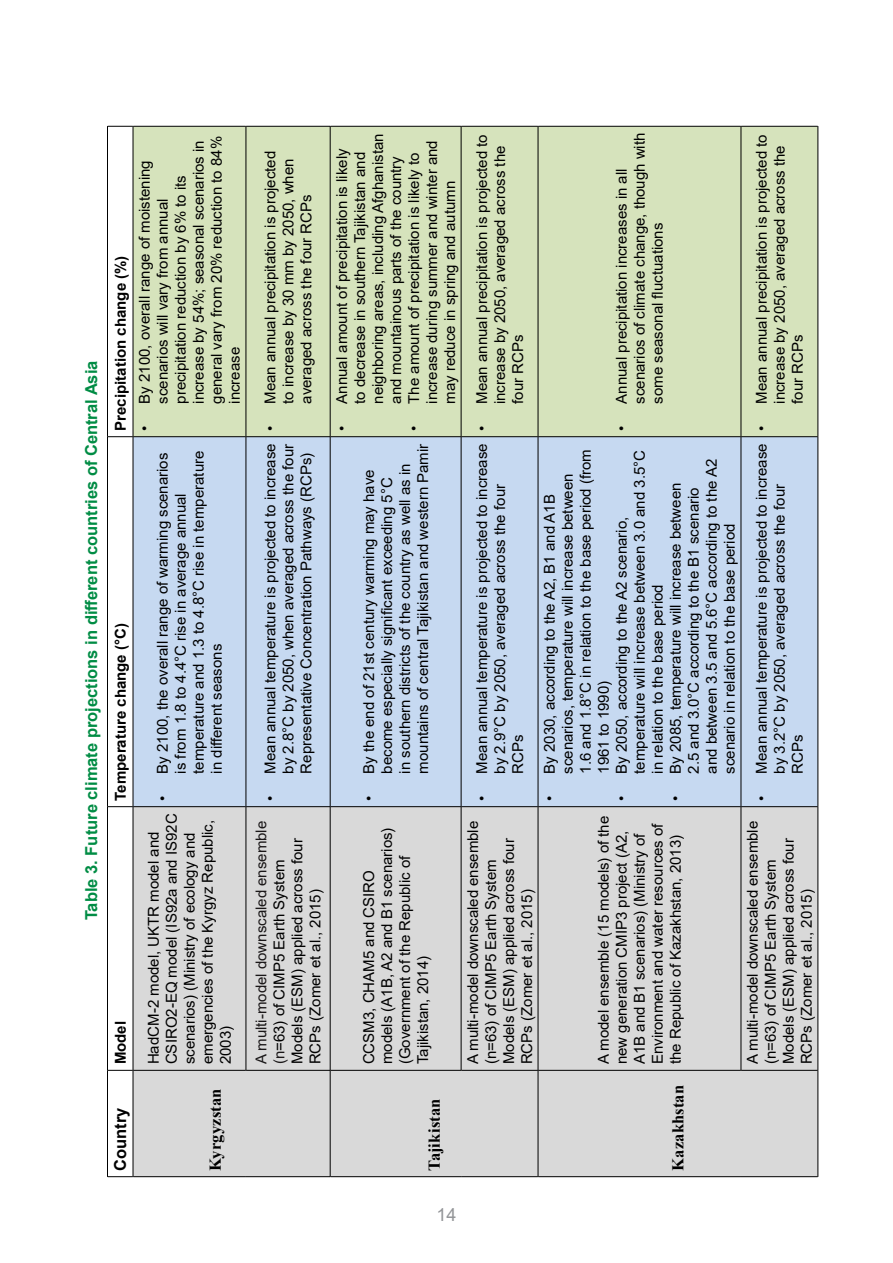
<style>
.page{position:relative;width:893px;height:1263px;background:#fff}
.page>*{position:absolute;margin:0;border:0;box-sizing:border-box;transform-origin:0 0}
.t1{font:18px "Arial";color:#939598}
.t2{font:700 16.5px "Arial";color:#008c44}
.t3{font:700 16.5px "Times New Roman";letter-spacing:.005em;color:#000}
.t4{font:700 16.5px "Arial";color:#000}
.t5{font:15px/18px "Arial";color:#000}
.t6{font:700 15px "Arial";color:#000}
.s1{color:#1a1718}
</style>
<div class="page">
<div style="left:134px;top:807px;width:684px;height:369px;background:#d9d9d9"></div>
<div style="left:134px;top:437px;width:684px;height:369px;background:#c6d9f1"></div>
<div style="left:134px;top:127px;width:684px;height:309px;background:#d6e3bc"></div>
<hr style="left:107px;top:1070px;width:1px;height:107px;background:#000">
<svg style="left:108px;top:1176px;width:25px;height:1px"></svg>
<hr style="left:133px;top:1070px;width:1px;height:107px;background:#000">
<hr style="left:133px;top:1176px;width:113px;height:1px;background:#000">
<hr style="left:246px;top:1176px;width:84px;height:1px;background:#000">
<hr style="left:107px;top:807px;width:1px;height:263px;background:#000">
<svg style="left:108px;top:1070px;width:25px;height:1px"></svg>
<hr style="left:107px;top:437px;width:1px;height:370px;background:#000">
<svg style="left:108px;top:806px;width:25px;height:1px"></svg>
<hr style="left:107px;top:126px;width:1px;height:311px;background:#000">
<svg style="left:108px;top:436px;width:25px;height:1px"></svg>
<svg style="left:108px;top:126px;width:25px;height:1px"></svg>
<hr style="left:133px;top:807px;width:1px;height:263px;background:#000">
<hr style="left:133px;top:1070px;width:113px;height:1px;background:#000">
<hr style="left:133px;top:437px;width:1px;height:370px;background:#000">
<hr style="left:133px;top:806px;width:113px;height:1px;background:#000">
<hr style="left:133px;top:126px;width:1px;height:311px;background:#000">
<hr style="left:133px;top:436px;width:113px;height:1px;background:#000">
<hr style="left:133px;top:126px;width:113px;height:1px;background:#000">
<hr style="left:246px;top:807px;width:1px;height:263px;background:#000">
<hr style="left:246px;top:1070px;width:84px;height:1px;background:#000">
<hr style="left:246px;top:437px;width:1px;height:370px;background:#000">
<hr style="left:246px;top:806px;width:84px;height:1px;background:#000">
<hr style="left:246px;top:126px;width:1px;height:311px;background:#000">
<hr style="left:246px;top:436px;width:84px;height:1px;background:#000">
<hr style="left:246px;top:126px;width:84px;height:1px;background:#000">
<hr style="left:330px;top:1070px;width:1px;height:107px;background:#000">
<hr style="left:330px;top:1176px;width:131px;height:1px;background:#000">
<hr style="left:461px;top:1176px;width:77px;height:1px;background:#000">
<hr style="left:330px;top:807px;width:1px;height:263px;background:#000">
<hr style="left:330px;top:1070px;width:131px;height:1px;background:#000">
<hr style="left:330px;top:437px;width:1px;height:370px;background:#000">
<hr style="left:330px;top:806px;width:131px;height:1px;background:#000">
<hr style="left:330px;top:126px;width:1px;height:311px;background:#000">
<hr style="left:330px;top:436px;width:131px;height:1px;background:#000">
<hr style="left:330px;top:126px;width:131px;height:1px;background:#000">
<hr style="left:461px;top:807px;width:1px;height:263px;background:#000">
<hr style="left:461px;top:1070px;width:77px;height:1px;background:#000">
<hr style="left:461px;top:437px;width:1px;height:370px;background:#000">
<hr style="left:461px;top:806px;width:77px;height:1px;background:#000">
<hr style="left:461px;top:126px;width:1px;height:311px;background:#000">
<hr style="left:461px;top:436px;width:77px;height:1px;background:#000">
<hr style="left:461px;top:126px;width:77px;height:1px;background:#000">
<hr style="left:538px;top:1070px;width:1px;height:107px;background:#000">
<hr style="left:538px;top:1176px;width:203px;height:1px;background:#000">
<hr style="left:741px;top:1176px;width:77px;height:1px;background:#000">
<hr style="left:538px;top:807px;width:1px;height:263px;background:#000">
<hr style="left:538px;top:1070px;width:203px;height:1px;background:#000">
<hr style="left:538px;top:437px;width:1px;height:370px;background:#000">
<hr style="left:538px;top:806px;width:203px;height:1px;background:#000">
<hr style="left:538px;top:126px;width:1px;height:311px;background:#000">
<hr style="left:538px;top:436px;width:203px;height:1px;background:#000">
<hr style="left:538px;top:126px;width:203px;height:1px;background:#000">
<hr style="left:741px;top:807px;width:1px;height:263px;background:#000">
<hr style="left:741px;top:1070px;width:77px;height:1px;background:#000">
<hr style="left:741px;top:437px;width:1px;height:370px;background:#000">
<hr style="left:741px;top:806px;width:77px;height:1px;background:#000">
<hr style="left:741px;top:126px;width:1px;height:311px;background:#000">
<hr style="left:741px;top:436px;width:77px;height:1px;background:#000">
<hr style="left:741px;top:126px;width:77px;height:1px;background:#000">
<hr style="left:818px;top:1070px;width:1px;height:107px;background:#000">
<hr style="left:818px;top:807px;width:1px;height:263px;background:#000">
<hr style="left:818px;top:437px;width:1px;height:370px;background:#000">
<hr style="left:818px;top:126px;width:1px;height:311px;background:#000">
<p class="t2" style="left:80px;top:920px;width:561px;rotate:-90deg">Table 3. Future climate projections in different countries of Central Asia</p>
<p class="t6" style="left:110px;top:431px;width:177px;rotate:-90deg">Precipitation change (%)</p>
<p class="t6" style="left:110px;top:801px;width:179px;rotate:-90deg">Temperature change (°С)</p>
<p class="t6" style="left:110px;top:1064px;width:45px;rotate:-90deg">Model</p>
<p class="t5" style="left:136px;top:404px;width:269px;text-indent:-27px;rotate:-90deg">• By 2100, overall range of moistening scenarios will vary from annual precipitation reduction by 6% to its increase by 54%; seasonal scenarios in general vary from 20% reduction to 84% increase</p>
<p class="t5" style="left:154px;top:774px;width:324px;text-indent:-27px;rotate:-90deg">• By 2100, the overall range of warming scenarios is from 1.8 to 4.4°С rise in average annual temperature and 1.3 to 4.8°С rise in temperature in different seasons</p>
<p class="t5" style="left:145px;top:1064px;width:252px;rotate:-90deg">HadCM-2 model, UKTR model and<br>CSIRO2-EQ model (IS92a and IS92C scenarios) (Ministry of ecology and emergencies of the Kyrgyz Republic,<br>2003)</p>
<p class="t4" style="left:109px;top:1171px;width:65px;rotate:-90deg">Country</p>
<p class="t3" style="left:203px;top:1171px;width:83px;rotate:-90deg">Kyrgyzstan</p>
<p class="t5" style="left:261px;top:404px;width:254px;text-indent:-27px;rotate:-90deg">• Mean annual precipitation is projected to increase by 30 mm by 2050, when averaged across the four RCPs</p>
<p class="t5" style="left:261px;top:774px;width:332px;text-align:justify;text-indent:-27px;rotate:-90deg">• Mean annual temperature is projected to increase by 2.8°С by 2050, when averaged across the four Representative Concentration Pathways (RCPs)</p>
<p class="t5" style="left:252px;top:1064px;width:245px;rotate:-90deg"><span class="s1">A multi-model downscaled ensemble (n</span>=63) of CIMP5 Earth System<br>Models (ESM) applied across four<br>RCPs (Zomer et al., 2015)</p>
<p class="t5" style="left:333px;top:404px;width:272px;text-indent:-27px;rotate:-90deg">• Annual amount of precipitation is likely to decrease in southern Tajikistan and neighboring areas, including Afghanistan and mountainous parts of the country</p>
<p class="t5" style="left:405px;top:404px;width:265px;text-indent:-27px;rotate:-90deg">• The amount of precipitation is likely to increase during summer and winter and may reduce in spring and autumn</p>
<p class="t5" style="left:360px;top:774px;width:332px;text-indent:-27px;rotate:-90deg">• By the end of 21st century warming may have become especially significant exceeding 5°C<br>in southern districts of the country as well as in mountains of central Tajikistan and western Pamir</p>
<p class="t5" style="left:360px;top:1064px;width:238px;rotate:-90deg">CCSM3, CHAM5 and CSIRO models (A1B, A2 and B1 scenarios) (Government of the Republic of<br>Tajikistan, 2014)</p>
<p class="t3" style="left:422px;top:1171px;width:73px;rotate:-90deg">Tajikistan</p>
<p class="t5" style="left:473px;top:404px;width:271px;text-indent:-27px;rotate:-90deg">• Mean annual precipitation is projected to increase by 2050, averaged across the four RCPs</p>
<p class="t5" style="left:473px;top:774px;width:332px;text-indent:-27px;rotate:-90deg">• Mean annual temperature is projected to increase by 2.9°С by 2050, averaged across the four<br>RCPs</p>
<p class="t5" style="left:464px;top:1064px;width:245px;rotate:-90deg">A multi-model downscaled ensemble (n=63) of CIMP5 Earth System<br>Models (ESM) applied across four<br>RCPs (Zomer et al., 2015)</p>
<p class="t5" style="left:613px;top:404px;width:272px;text-indent:-27px;rotate:-90deg">• Annual precipitation increases in all scenarios of climate change, though with some seasonal fluctuations</p>
<p class="t5" style="left:541px;top:774px;width:326px;text-indent:-27px;rotate:-90deg">• By 2030, according to the A2, B1 and A1B scenarios, temperature will increase between 1.6 and 1.8°С in relation to the base period (from 1961 to 1990)</p>
<p class="t5" style="left:613px;top:774px;width:325px;text-indent:-27px;rotate:-90deg">• By 2050, according to the A2 scenario, temperature will increase between 3.0 and 3.5°С in relation to the base period</p>
<p class="t5" style="left:667px;top:774px;width:316px;text-indent:-27px;rotate:-90deg">• By 2085, temperature will increase between 2.5 and 3.0°С according to the B1 scenario and between 3.5 and 5.6°С according to the A2 scenario in relation to the base period</p>
<p class="t5" style="left:595px;top:1064px;width:250px;rotate:-90deg">A model ensemble (15 models) of the new generation CMIP3 project (A2, A1B and B1 scenarios) (Ministry of Environment and water resources of the Republic of Kazakhstan, 2013)</p>
<p class="t3" style="left:666px;top:1171px;width:87px;rotate:-90deg">Kazakhstan</p>
<p class="t5" style="left:752px;top:404px;width:271px;text-indent:-27px;rotate:-90deg">• Mean annual precipitation is projected to increase by 2050, averaged across the four RCPs</p>
<p class="t5" style="left:752px;top:774px;width:332px;text-indent:-27px;rotate:-90deg">• Mean annual temperature is projected to increase by 3.2°С by 2050, averaged across the four<br>RCPs</p>
<p class="t5" style="left:743px;top:1064px;width:245px;rotate:-90deg">A multi-model downscaled ensemble (n=63) of CIMP5 Earth System<br>Models (ESM) applied across four<br>RCPs (Zomer et al., 2015)</p>
<p class="t1" style="left:436px;top:1202px;width:22px">14</p>
</div>
